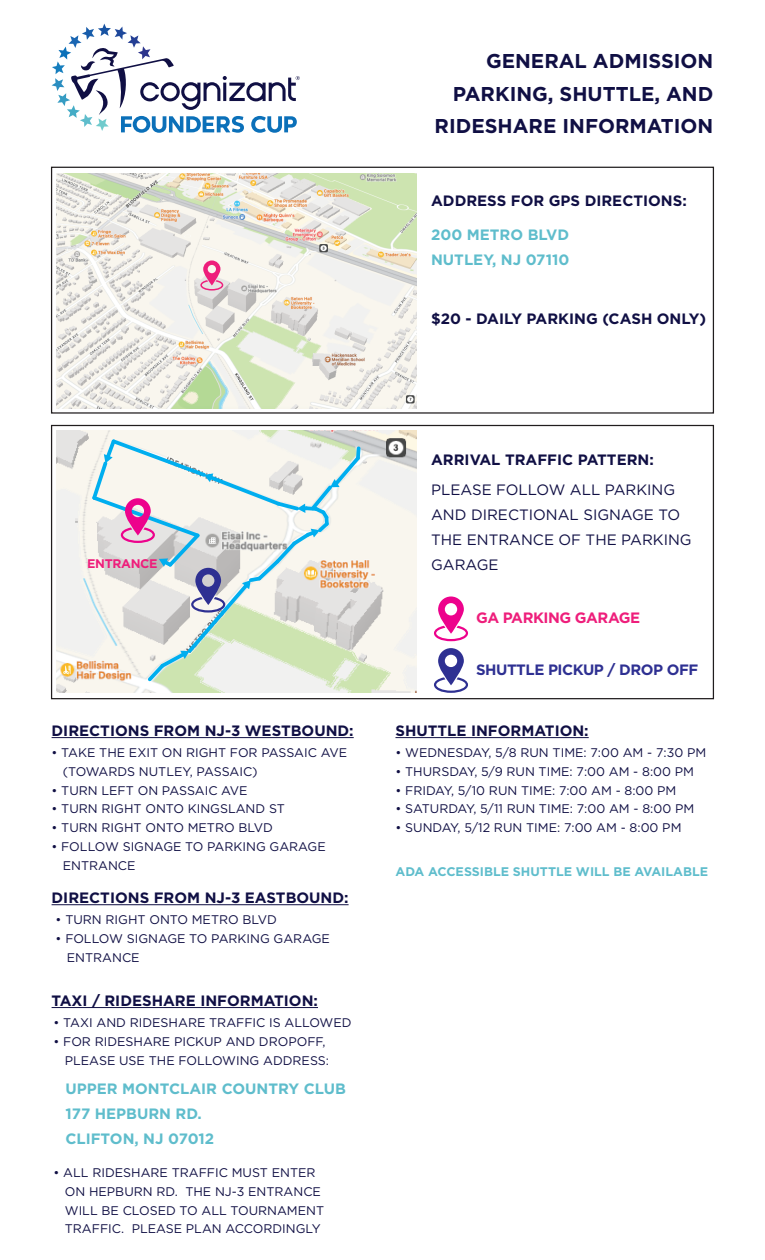
<style>
.page{position:relative;width:765px;height:1260px;background:#fff}
.page>*{position:absolute;margin:0;border:0;box-sizing:border-box;transform-origin:0 0}
.t1{font:700 20px/32.5px "Gotham";color:#100f44;text-align:right}
.t2{font:700 15px "Gotham";color:#100f44}
.t3{font:700 15px/25px "Gotham";color:#5fbdcc}
.t4{font:15px/25px "Gotham";color:#100f44}
.t5{font:700 15px "Gotham";letter-spacing:-.03em;color:#2e3092}
.t6{font:700 15px "Gotham";letter-spacing:-.03em;color:#ee1e7b}
.t7{font:12.5px/18.8px "Gotham";color:#100f44}
.t8{font:700 12.5px "Gotham";color:#5fbdcc}
.t9{font:700 12.5px "Gotham";letter-spacing:-.03em;color:#ee1e7b}
</style>
<div class="page">
<svg style="left:52px;top:24px;width:248px;height:109px"></svg>
<hr style="left:52px;top:737px;width:302px;height:1px;background:#100f44">
<hr style="left:52px;top:904px;width:297px;height:1px;background:#100f44">
<img style="left:57px;top:173px;width:360px;height:235px">
<div style="left:51px;top:167px;width:663px;height:247px;border:1px solid #211d1e"></div>
<svg style="left:200px;top:260px;width:23px;height:31px"></svg>
<img style="left:57px;top:430px;width:360px;height:263px">
<div style="left:51px;top:425px;width:663px;height:274px;border:1px solid #211d1e"></div>
<svg style="left:434px;top:648px;width:34px;height:45px"></svg>
<svg style="left:434px;top:596px;width:34px;height:45px"></svg>
<hr style="left:395px;top:737px;width:194px;height:1px;background:#100f44">
<hr style="left:52px;top:1007px;width:266px;height:1px;background:#100f44">
<svg style="left:89px;top:437px;width:274px;height:248px;background:#dce1dd"></svg>
<h1 class="t1" style="left:435px;top:45px;width:280px">GENERAL ADMISSION<br>PARKING, SHUTTLE, AND<br>RIDESHARE INFORMATION</h1>
<p class="t2" style="left:431px;top:190px;width:257px">ADDRESS FOR GPS DIRECTIONS:</p>
<p class="t3" style="left:431px;top:222px;width:140px">200 METRO BLVD<br>NUTLEY, NJ 07110</p>
<p class="t2" style="left:431px;top:309px;width:277px">$20 - DAILY PARKING (CASH ONLY)</p>
<p class="t9" style="left:87px;top:555px;width:72px">ENTRANCE</p>
<p class="t2" style="left:52px;top:721px;width:304px">DIRECTIONS FROM NJ-3 WESTBOUND:</p>
<p class="t7" style="left:63px;top:743px;width:286px;text-indent:-11px">• TAKE THE EXIT ON RIGHT FOR PASSAIC AVE (TOWARDS NUTLEY, PASSAIC)</p>
<p class="t7" style="left:52px;top:781px;width:198px">• TURN LEFT ON PASSAIC AVE</p>
<p class="t7" style="left:52px;top:799px;width:235px">• TURN RIGHT ONTO KINGSLAND ST</p>
<p class="t7" style="left:52px;top:818px;width:223px">• TURN RIGHT ONTO METRO BLVD</p>
<p class="t7" style="left:63px;top:837px;width:265px;text-indent:-11px">• FOLLOW SIGNAGE TO PARKING GARAGE<br>ENTRANCE</p>
<p class="t2" style="left:52px;top:888px;width:299px">DIRECTIONS FROM NJ-3 EASTBOUND:</p>
<p class="t7" style="left:56px;top:910px;width:223px">• TURN RIGHT ONTO METRO BLVD</p>
<p class="t7" style="left:67px;top:929px;width:265px;text-indent:-11px">• FOLLOW SIGNAGE TO PARKING GARAGE<br>ENTRANCE</p>
<p class="t2" style="left:52px;top:991px;width:268px">TAXI / RIDESHARE INFORMATION:</p>
<p class="t7" style="left:54px;top:1013px;width:300px">• TAXI AND RIDESHARE TRAFFIC IS ALLOWED</p>
<p class="t7" style="left:54px;top:1032px;width:277px;text-align:right">• FOR RIDESHARE PICKUP AND DROPOFF,<br>PLEASE USE THE FOLLOWING ADDRESS:</p>
<p class="t3" style="left:65px;top:1076px;width:282px">UPPER MONTCLAIR COUNTRY CLUB<br>177 HEPBURN RD.<br>CLIFTON, NJ 07012</p>
<p class="t7" style="left:65px;top:1163px;width:261px;text-indent:-11px">• ALL RIDESHARE TRAFFIC MUST ENTER ON HEPBURN RD. THE NJ-3 ENTRANCE WILL BE CLOSED TO ALL TOURNAMENT TRAFFIC. PLEASE PLAN ACCORDINGLY</p>
<p class="t2" style="left:431px;top:449px;width:224px">ARRIVAL TRAFFIC PATTERN:</p>
<p class="t4" style="left:431px;top:477px;width:262px">PLEASE FOLLOW ALL PARKING<br>AND DIRECTIONAL SIGNAGE TO<br>THE ENTRANCE OF THE PARKING<br>GARAGE</p>
<p class="t6" style="left:476px;top:608px;width:166px">GA PARKING GARAGE</p>
<p class="t5" style="left:476px;top:659px;width:224px">SHUTTLE PICKUP / DROP OFF</p>
<p class="t2" style="left:395px;top:721px;width:195px">SHUTTLE INFORMATION:</p>
<p class="t7" style="left:395px;top:743px;width:312px">• WEDNESDAY, 5/8 RUN TIME: 7:00 AM - 7:30 PM</p>
<p class="t7" style="left:395px;top:762px;width:300px">• THURSDAY, 5/9 RUN TIME: 7:00 AM - 8:00 PM</p>
<p class="t7" style="left:395px;top:781px;width:283px">• FRIDAY, 5/10 RUN TIME: 7:00 AM - 8:00 PM</p>
<p class="t7" style="left:395px;top:799px;width:300px">• SATURDAY, 5/11 RUN TIME: 7:00 AM - 8:00 PM</p>
<p class="t7" style="left:395px;top:818px;width:288px">• SUNDAY, 5/12 RUN TIME: 7:00 AM - 8:00 PM</p>
<p class="t8" style="left:395px;top:863px;width:314px">ADA ACCESSIBLE SHUTTLE WILL BE AVAILABLE</p>
</div>
